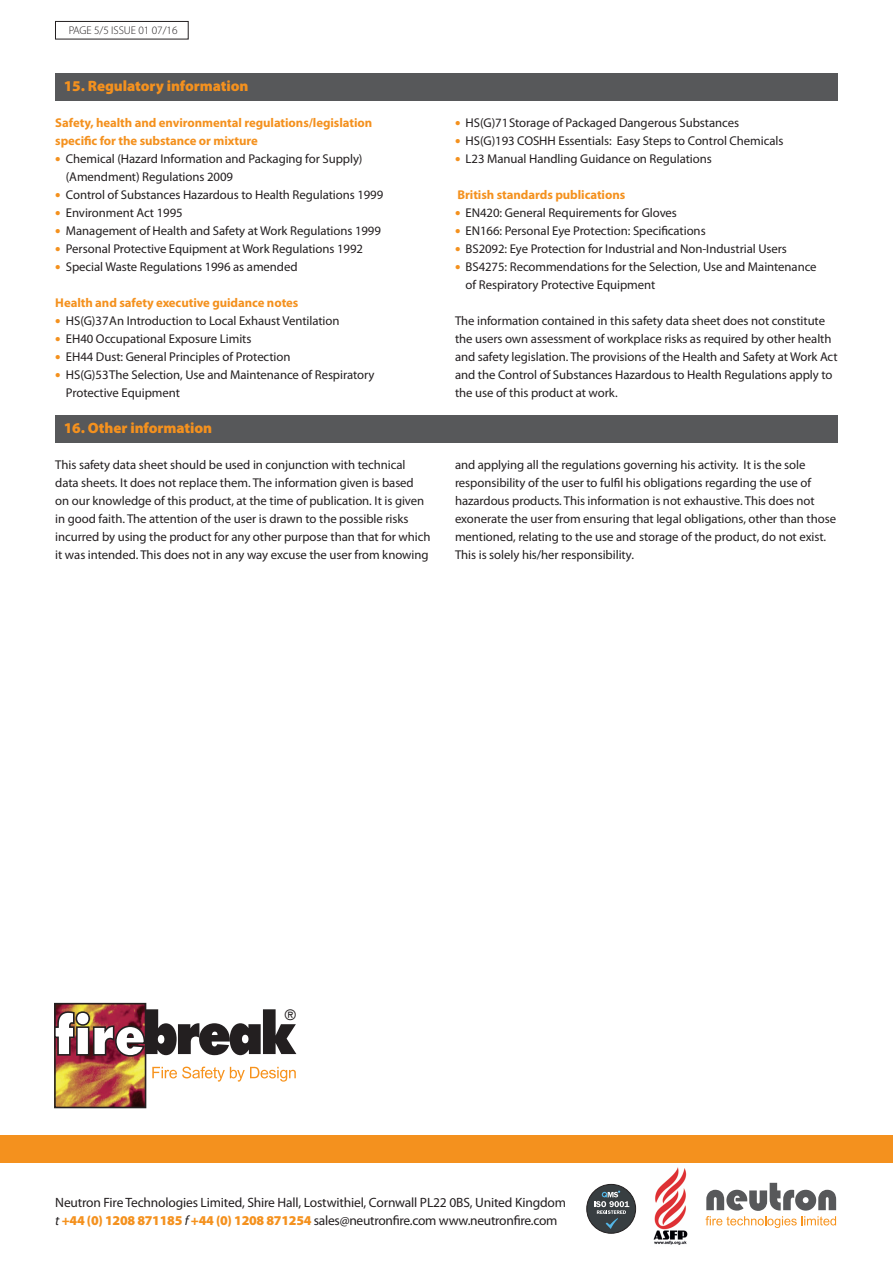
<style>
.page{position:relative;width:893px;height:1263px;background:#fff}
.page>*{position:absolute;margin:0;border:0;box-sizing:border-box;transform-origin:0 0}
.t1{font:900 15px "Myriad Pro";letter-spacing:-.005em;color:#f4911e}
.t2{font:13.95px "Futura";color:#231f20}
.t3{font:13.5px/18px "Myriad Pro";letter-spacing:-.01em;color:#231f20}
.t4{font:12.75px/18px "Myriad Pro";letter-spacing:-.005em;color:#231f20}
.t5{font:700 12.75px/18px "Myriad Pro";letter-spacing:-.005em;color:#f4911e}
.t6{font:300 11.25px "Myriad Pro";letter-spacing:-.005em;color:#231f20}
.s1{font-weight:900;font-size:15px;color:#f4911e}
.s2{font-style:italic}
.s3{font-weight:900;color:#f4911e}
</style>
<div class="page">
<div style="left:55px;top:21px;width:134px;height:18px;border:1px solid #231f20"></div>
<img style="left:653px;top:1167px;width:35px;height:78px">
<div style="left:0;top:1135px;width:893px;height:27px;background:#f4911e"></div>
<div style="left:587px;top:1184px;width:49px;height:49px;background:#383e41;border-radius:50%"></div>
<div style="left:587px;top:1184px;width:49px;height:49px;border:1px solid #231f20;border-radius:50%"></div>
<svg style="left:594px;top:1190px;width:35px;height:39px"></svg>
<svg style="left:705px;top:1183px;width:131px;height:45px"></svg>
<img style="left:57px;top:1006px;width:86px;height:99px">
<div style="left:54px;top:1003px;width:92px;height:105px;border:2px solid #231f20"></div>
<svg style="left:54px;top:1009px;width:242px;height:48px"></svg>
<svg style="left:152px;top:1066px;width:144px;height:15px"></svg>
<div style="left:55px;top:73px;width:783px;height:27px;background:#57585a"></div>
<div style="left:55px;top:415px;width:783px;height:27px;background:#57585a"></div>
<p class="t6" style="left:69px;top:24px;width:110px">PAGE 5/5 ISSUE 01 07/16</p>
<p class="t1" style="left:64px;top:78px;width:186px">15. Regulatory information</p>
<p class="t5" style="left:55px;top:114px;width:318px">Safety, health and environmental regulations/legislation specific for the substance or mixture</p>
<p class="t4" style="left:66px;top:150px;width:298px;text-indent:-11px"><span class="s1">•</span> Chemical (Hazard Information and Packaging for Supply) (Amendment) Regulations 2009</p>
<p class="t4" style="left:55px;top:186px;width:330px"><span class="s1">•</span> Control of Substances Hazardous to Health Regulations 1999</p>
<p class="t4" style="left:55px;top:204px;width:129px"><span class="s1">•</span> Environment Act 1995</p>
<p class="t4" style="left:55px;top:222px;width:327px"><span class="s1">•</span> Management of Health and Safety at Work Regulations 1999</p>
<p class="t4" style="left:55px;top:240px;width:309px"><span class="s1">•</span> Personal Protective Equipment at Work Regulations 1992</p>
<p class="t4" style="left:55px;top:258px;width:244px"><span class="s1">•</span> Special Waste Regulations 1996 as amended</p>
<p class="t5" style="left:55px;top:294px;width:245px">Health and safety executive guidance notes</p>
<p class="t4" style="left:55px;top:312px;width:286px"><span class="s1">•</span> HS(G)37An Introduction to Local Exhaust Ventilation</p>
<p class="t4" style="left:55px;top:330px;width:198px"><span class="s1">•</span> EH40 Occupational Exposure Limits</p>
<p class="t4" style="left:55px;top:348px;width:237px"><span class="s1">•</span> EH44 Dust: General Principles of Protection</p>
<p class="t4" style="left:66px;top:366px;width:310px;text-indent:-11px"><span class="s1">•</span> HS(G)53The Selection, Use and Maintenance of Respiratory<br>Protective Equipment</p>
<p class="t1" style="left:64px;top:420px;width:150px">16. Other information</p>
<p class="t4" style="left:55px;top:456px;width:377px">This safety data sheet should be used in conjunction with technical data sheets. It does not replace them. The information given is based on our knowledge of this product, at the time of publication. It is given in good faith. The attention of the user is drawn to the possible risks incurred by using the product for any other purpose than that for which it was intended. This does not in any way excuse the user from knowing</p>
<p class="t4" style="left:455px;top:114px;width:286px"><span class="s1">•</span> HS(G)71Storage of Packaged Dangerous Substances</p>
<p class="t4" style="left:455px;top:132px;width:330px"><span class="s1">•</span> HS(G)193 COSHH Essentials: Easy Steps to Control Chemicals</p>
<p class="t4" style="left:455px;top:150px;width:258px"><span class="s1">•</span> L23 Manual Handling Guidance on Regulations</p>
<p class="t5" style="left:457px;top:186px;width:169px">British standards publications</p>
<p class="t4" style="left:455px;top:204px;width:223px"><span class="s1">•</span> EN420: General Requirements for Gloves</p>
<p class="t4" style="left:455px;top:222px;width:252px"><span class="s1">•</span> EN166: Personal Eye Protection: Specifications</p>
<p class="t4" style="left:455px;top:240px;width:333px"><span class="s1">•</span> BS2092: Eye Protection for Industrial and Non-Industrial Users</p>
<p class="t4" style="left:466px;top:258px;width:353px;text-indent:-11px"><span class="s1">•</span> BS4275: Recommendations for the Selection, Use and Maintenance of Respiratory Protective Equipment</p>
<p class="t4" style="left:455px;top:312px;width:384px">The information contained in this safety data sheet does not constitute the users own assessment of workplace risks as required by other health and safety legislation. The provisions of the Health and Safety at Work Act and the Control of Substances Hazardous to Health Regulations apply to the use of this product at work.</p>
<p class="t4" style="left:455px;top:456px;width:383px">and applying all the regulations governing his activity. It is the sole responsibility of the user to fulfil his obligations regarding the use of hazardous products. This information is not exhaustive. This does not exonerate the user from ensuring that legal obligations, other than those mentioned, relating to the use and storage of the product, do not exist.<br>This is solely his/her responsibility.</p>
<p class="t2" style="left:285px;top:1006px;width:13px">®</p>
<p class="t3" style="left:55px;top:1194px;width:512px">Neutron Fire Technologies Limited, Shire Hall, Lostwithiel, Cornwall PL22 0BS, United Kingdom <span class="s2">t</span> <span class="s3">+44 (0) 1208 871185</span> <span class="s2">f</span> <span class="s3">+44 (0) 1208 871254</span> sales@neutronfire.com www.neutronfire.com</p>
</div>
